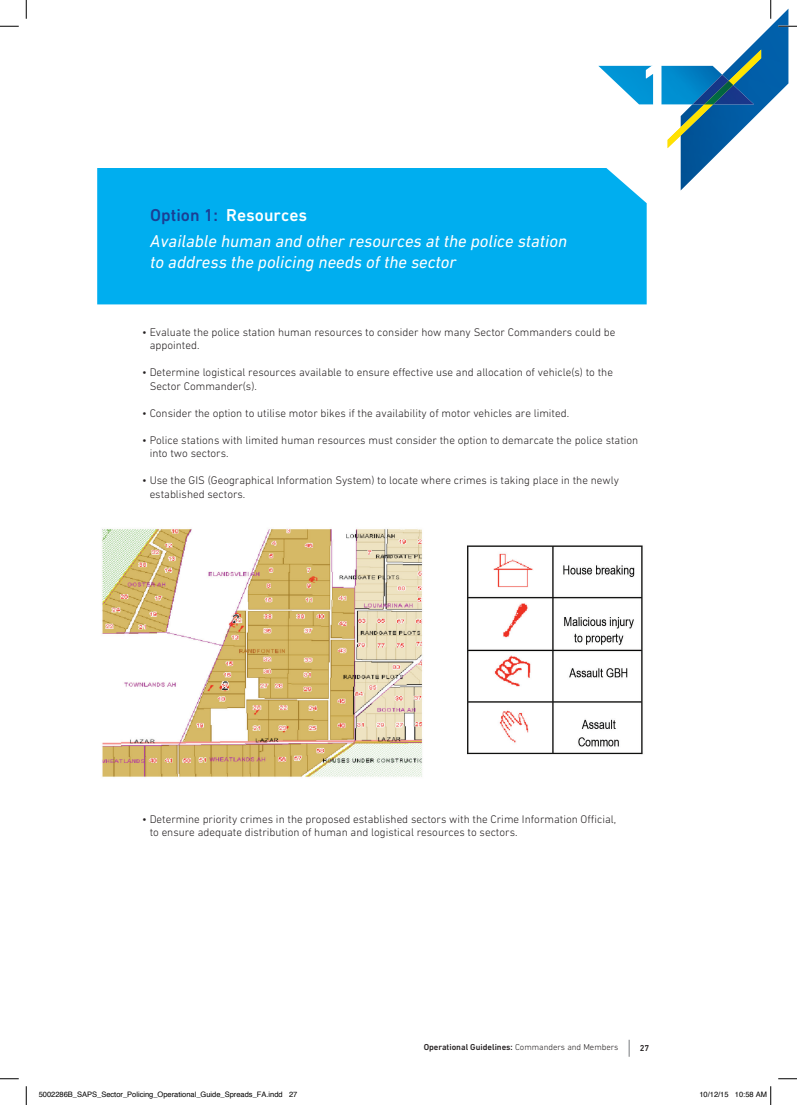
<style>
.page{position:relative;width:797px;height:1105px;background:#fff}
.page>*{position:absolute;margin:0;border:0;box-sizing:border-box;transform-origin:0 0}
.t1{font:700 60px "DIN Next LT Pro";color:#fff}
.t2{font:italic 17.5px/26.4px "DIN Next LT Pro";color:#fff}
.t3{font:300 11.25px/13.5px "DIN Next LT Pro";color:#231f20}
.t4{font:500 8.75px "DIN Next LT Pro";color:#231f20}
.t5{font:7.5px "Helvetica";color:#000}
.s1{font-weight:500;font-style:normal;color:#1b3f94}
.s2{font-weight:500;font-style:normal}
.s3{font-weight:300}
</style>
<div class="page">
<svg style="left:628px;top:1040px;width:1px;height:17px"></svg>
<img style="left:680px;top:9px;width:108px;height:182px">
<img style="left:667px;top:50px;width:94px;height:98px">
<img style="left:598px;top:66px;width:124px;height:38px">
<img style="left:692px;top:75px;width:62px;height:29px">
<img style="left:704px;top:81px;width:29px;height:23px">
<div style="left:97px;top:168px;width:549px;height:136px;background:#00aeef"></div>
<img style="left:102px;top:529px;width:541px;height:248px">
<svg style="left:0;top:25px;width:19px;height:2px"></svg>
<svg style="left:778px;top:25px;width:19px;height:2px"></svg>
<svg style="left:0;top:1078px;width:19px;height:1px"></svg>
<svg style="left:778px;top:1078px;width:19px;height:1px"></svg>
<svg style="left:25px;top:0;width:2px;height:19px"></svg>
<svg style="left:25px;top:1086px;width:2px;height:19px"></svg>
<svg style="left:770px;top:0;width:1px;height:19px"></svg>
<svg style="left:770px;top:1086px;width:1px;height:19px"></svg>
<h1 class="t1" style="left:638px;top:50px;width:35px">1</h1>
<h2 class="t2" style="left:150px;top:201px;width:418px"><span class="s1">Option 1:</span> <span class="s2">Resources<br></span>Available human and other resources at the police station</h2>
<h2 class="t2" style="left:150px;top:248px;width:308px">to address the policing needs of the sector</h2>
<p class="t3" style="left:150px;top:325px;width:467px;text-indent:-8px">• Evaluate the police station human resources to consider how many Sector Commanders could be appointed.</p>
<p class="t3" style="left:150px;top:366px;width:465px;text-indent:-8px">• Determine logistical resources available to ensure effective use and allocation of vehicle(s) to the<br>Sector Commander(s).</p>
<p class="t3" style="left:142px;top:406px;width:428px">• Consider the option to utilise motor bikes if the availability of motor vehicles are limited.</p>
<p class="t3" style="left:150px;top:433px;width:490px;text-indent:-8px">• Police stations with limited human resources must consider the option to demarcate the police station into two sectors.</p>
<p class="t3" style="left:150px;top:474px;width:471px;text-indent:-8px">• Use the GIS (Geographical Information System) to locate where crimes is taking place in the newly established sectors.</p>
<p class="t3" style="left:150px;top:812px;width:468px;text-indent:-8px">• Determine priority crimes in the proposed established sectors with the Crime Information Official, to ensure adequate distribution of human and logistical resources to sectors.</p>
<p class="t4" style="left:424px;top:1042px;width:196px">Operational Guidelines: <span class="s3">Commanders and Members</span></p>
<p class="t4" style="left:639px;top:1042px;width:11px">27</p>
<p class="t5" style="left:39px;top:1089px;width:260px">5002286B_SAPS_Sector_Policing_Operational_Guide_Spreads_FA.indd 27</p>
<p class="t5" style="left:699px;top:1089px;width:69px">10/12/15 10:58 AM</p>
</div>
